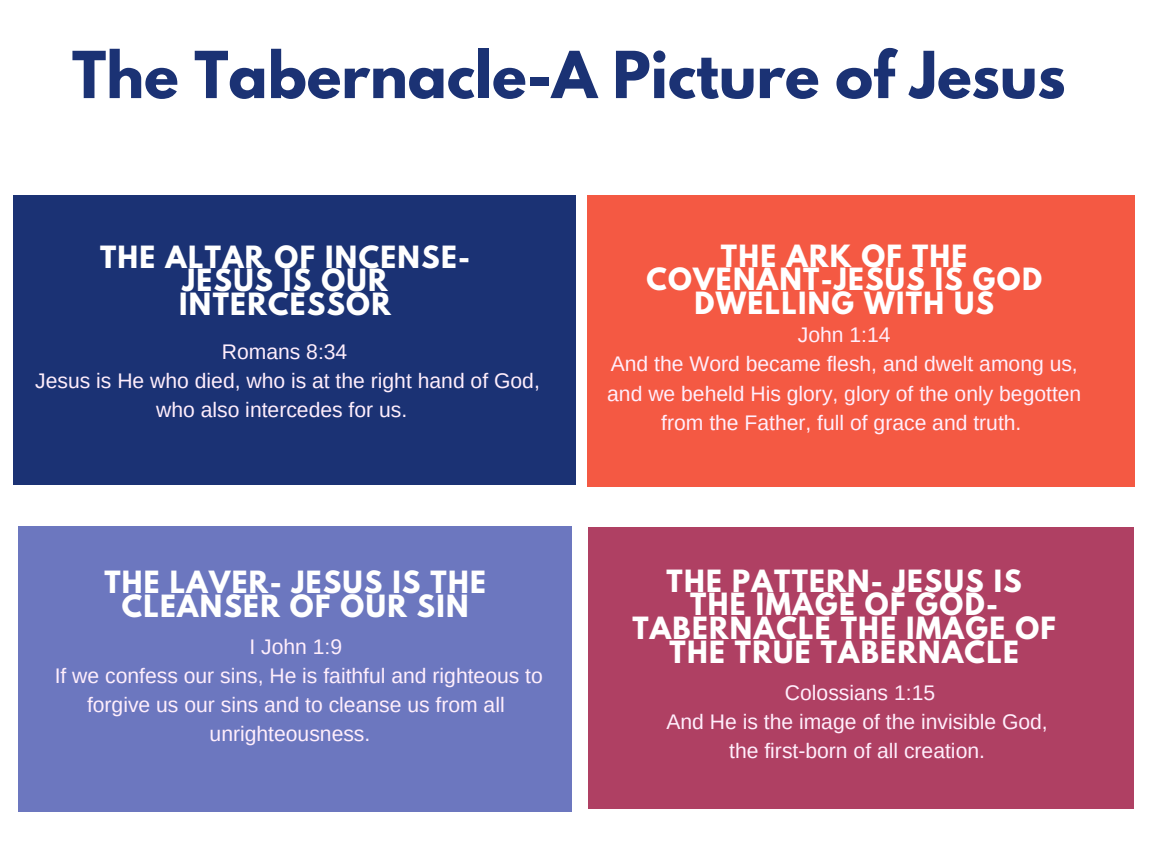
<style>
.page{position:relative;width:1152px;height:864px;background:#fff}
.page>*{position:absolute;margin:0;border:0;box-sizing:border-box;transform-origin:0 0}
.t1{font:700 57.3px "League Spartan";color:#1b3274}
.t2{font:700 27.15px/23.7px "League Spartan";letter-spacing:.05em;color:#fff;text-align:center}
.t3{font:21.15px/29.2px "Arimo";color:#ffeefc;text-align:center}
</style>
<div class="page">
<div style="left:18px;top:526px;width:553px;height:286px;background:#6c77bf"></div>
<div style="left:587px;top:196px;width:548px;height:291px;background:#f45943"></div>
<div style="left:588px;top:528px;width:546px;height:281px;background:#af4063"></div>
<div style="left:14px;top:196px;width:562px;height:289px;background:#1b3274"></div>
<h1 class="t1" style="left:72px;top:47px;width:995px">The Tabernacle-A Picture of Jesus</h1>
<p class="t2" style="left:100px;top:248px;width:372px">THE ALTAR OF INCENSE-<br>JESUS IS OUR<br>INTERCESSOR</p>
<p class="t3" style="left:35px;top:337px;width:506px">Romans 8:34<br>Jesus is He who died, who is at the right hand of God, who also intercedes for us.</p>
<p class="t2" style="left:104px;top:574px;width:383px">THE LAVER- JESUS IS THE<br>CLEANSER OF OUR SIN</p>
<p class="t3" style="left:250px;top:632px;width:94px">I John 1:9</p>
<p class="t3" style="left:55px;top:661px;width:490px">If we confess our sins, He is faithful and righteous to</p>
<p class="t3" style="left:87px;top:690px;width:419px">forgive us our sins and to cleanse us from all</p>
<p class="t3" style="left:210px;top:719px;width:162px">unrighteousness.</p>
<p class="t2" style="left:646px;top:247px;width:397px">THE ARK OF THE<br>COVENANT-JESUS IS GOD<br>DWELLING WITH US</p>
<p class="t3" style="left:607px;top:320px;width:476px">John 1:14<br>And the Word became flesh, and dwelt among us, and we beheld His glory, glory of the only begotten from the Father, full of grace and truth.</p>
<p class="t2" style="left:632px;top:572px;width:425px">THE PATTERN- JESUS IS<br>THE IMAGE OF GOD-<br>TABERNACLE THE IMAGE OF<br>THE TRUE TABERNACLE</p>
<p class="t3" style="left:666px;top:678px;width:383px">Colossians 1:15<br>And He is the image of the invisible God, the first-born of all creation.</p>
</div>
